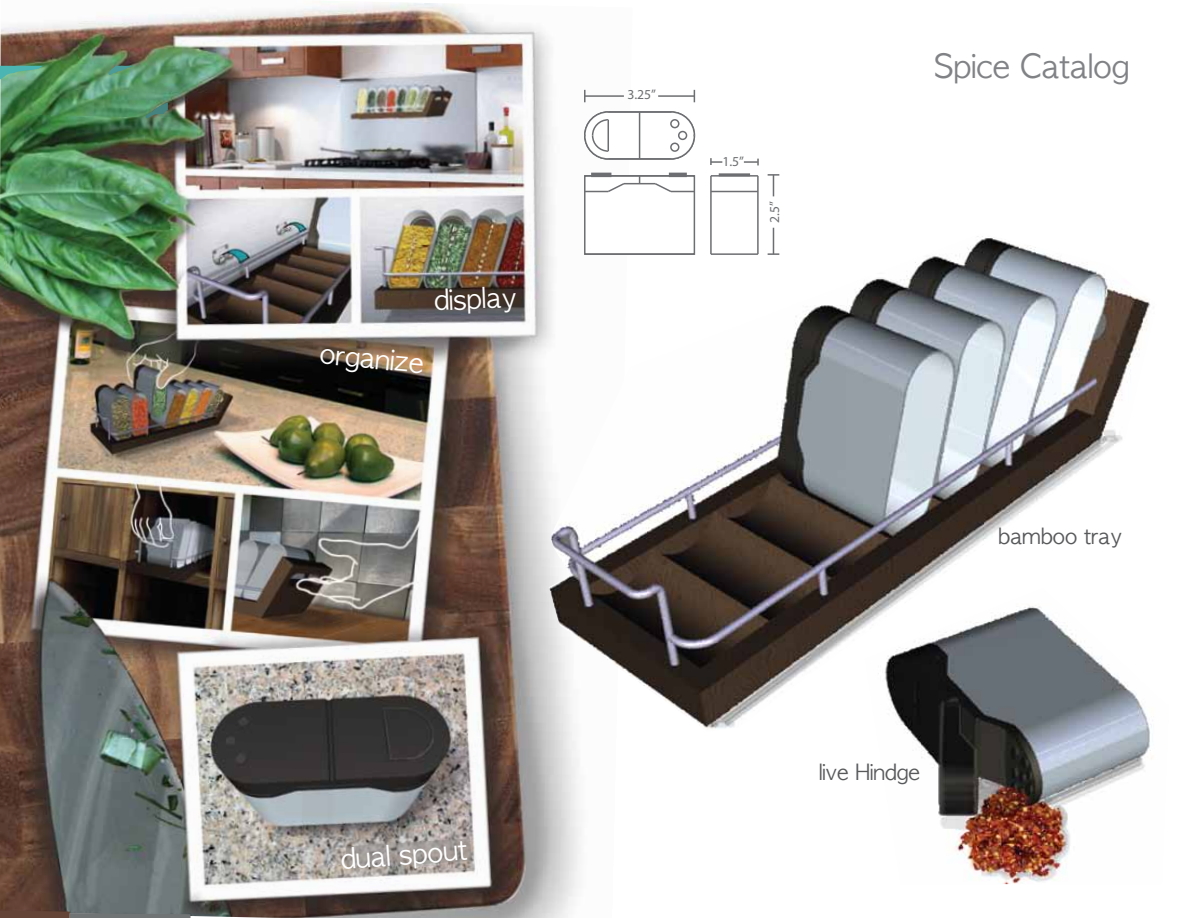
<style>
.page{position:relative;width:1188px;height:918px;background:#fff}
.page>*{position:absolute;margin:0;border:0;box-sizing:border-box;transform-origin:0 0}
.t1{font:31.5px "Apple Gothic";color:#808285}
.t2{font:27px "Apple Gothic";color:#fff}
.t3{font:21px "Apple Gothic";color:#58595b}
.t4{font:13.65px "Myriad Pro";color:#6d6e71}
</style>
<div class="page">
<img style="left:907px;top:732px;width:246px;height:152px">
<img style="left:0;top:3px;width:612px;height:915px">
<img style="left:549px;top:233px;width:604px;height:499px">
<div style="left:585px;top:112px;width:109px;height:47px;background:#fff;border-radius:23px"></div>
<div style="left:584px;top:111px;width:111px;height:49px;border:2px solid #6d6e71;border-radius:23px"></div>
<div style="left:584px;top:175px;width:111px;height:80px;background:#fff;border:2px solid #6d6e71"></div>
<hr style="left:585px;top:253px;width:109px;height:2px;background:#6d6e71">
<hr style="left:585px;top:175px;width:109px;height:2px;background:#6d6e71">
<svg style="left:585px;top:182px;width:41px;height:12px"></svg>
<hr style="left:624px;top:183px;width:31px;height:1px;background:#6d6e71">
<svg style="left:653px;top:182px;width:41px;height:12px"></svg>
<hr style="left:608px;top:111px;width:63px;height:2px;background:#6d6e71">
<hr style="left:608px;top:158px;width:63px;height:2px;background:#6d6e71">
<svg style="left:669px;top:111px;width:27px;height:49px"></svg>
<hr style="left:639px;top:112px;width:1px;height:47px;background:#6d6e71">
<svg style="left:583px;top:110px;width:27px;height:50px"></svg>
<div style="left:671px;top:143px;width:8px;height:8px;background:#fff;border-radius:50%"></div>
<div style="left:670px;top:143px;width:9px;height:9px;border:2px solid #6d6e71;border-radius:50%"></div>
<div style="left:679px;top:132px;width:8px;height:7px;background:#fff;border-radius:50%"></div>
<div style="left:678px;top:131px;width:9px;height:9px;border:2px solid #6d6e71;border-radius:50%"></div>
<div style="left:671px;top:120px;width:8px;height:8px;background:#fff;border-radius:50%"></div>
<div style="left:670px;top:119px;width:9px;height:9px;border:2px solid #6d6e71;border-radius:50%"></div>
<hr style="left:711px;top:175px;width:47px;height:2px;background:#6d6e71">
<hr style="left:710px;top:176px;width:2px;height:78px;background:#6d6e71">
<hr style="left:711px;top:253px;width:47px;height:2px;background:#6d6e71">
<hr style="left:757px;top:176px;width:2px;height:78px;background:#6d6e71">
<hr style="left:711px;top:191px;width:47px;height:1px;background:#6d6e71">
<hr style="left:585px;top:95px;width:39px;height:2px;background:#6d6e71">
<hr style="left:658px;top:95px;width:36px;height:2px;background:#6d6e71">
<svg style="left:584px;top:90px;width:2px;height:12px"></svg>
<svg style="left:694px;top:90px;width:1px;height:12px"></svg>
<svg style="left:744px;top:159px;width:15px;height:6px"></svg>
<svg style="left:710px;top:158px;width:12px;height:7px"></svg>
<svg style="left:768px;top:174px;width:11px;height:22px"></svg>
<svg style="left:768px;top:228px;width:11px;height:27px"></svg>
<hr style="left:591px;top:173px;width:20px;height:4px;background:#6d6e71">
<hr style="left:669px;top:173px;width:18px;height:4px;background:#6d6e71">
<hr style="left:719px;top:173px;width:31px;height:3px;background:#6d6e71">
<svg style="left:108px;top:66px;width:26px;height:10px"></svg>
<svg style="left:0;top:66px;width:44px;height:15px"></svg>
<svg style="left:141px;top:103px;width:27px;height:18px"></svg>
<svg style="left:346px;top:838px;width:126px;height:31px;background:#a09a96"></svg>
<svg style="left:0;top:905px;width:198px;height:13px;background:#66615d"></svg>
<p class="t2" style="left:434px;top:285px;width:84px;rotate:-2deg">display</p>
<p class="t2" style="left:321px;top:339px;width:106px;rotate:5deg">organize</p>
<p class="t2" style="left:340px;top:844px;width:128px;rotate:-4deg">dual spout</p>
<p class="t4" style="left:627px;top:87px;width:30px">3.25”</p>
<p class="t4" style="left:722px;top:153px;width:23px">1.5”</p>
<p class="t4" style="left:766px;top:223px;width:23px;rotate:-90deg">2.5”</p>
<p class="t1" style="left:934px;top:49px;width:197px">Spice Catalog</p>
<p class="t3" style="left:999px;top:525px;width:125px">bamboo tray</p>
<p class="t3" style="left:819px;top:760px;width:102px">live Hindge</p>
</div>
